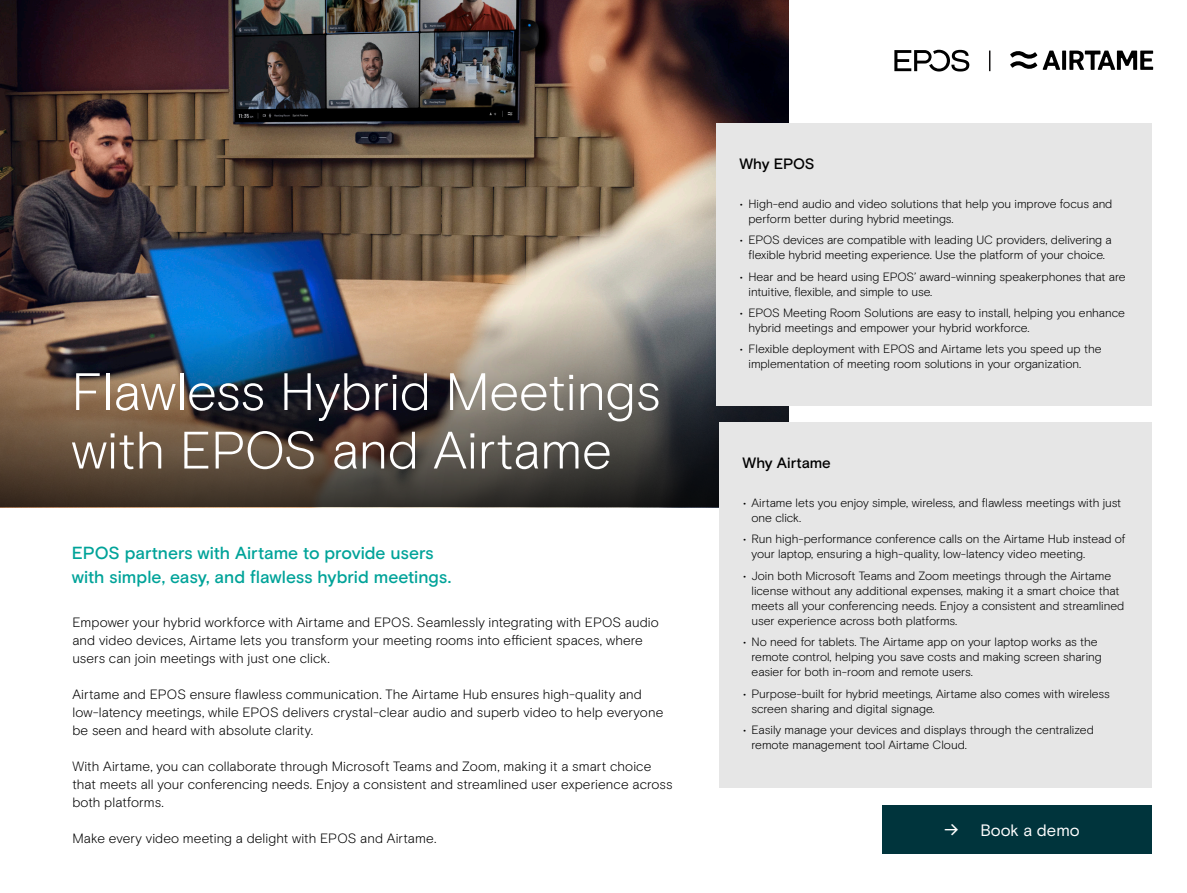
<style>
.page{position:relative;width:1187px;height:893px;background:#fff}
.page>*{position:absolute;margin:0;border:0;box-sizing:border-box;transform-origin:0 0}
.t1{font:300 52.5px/58.5px "EPOS Basis";letter-spacing:-.005em;color:#fff}
.t2{font:300 30px "EPOS Basis";color:#fff}
.t3{font:500 17.55px/23.2px "EPOS Basis";color:#00a399}
.t4{font:16.5px "EPOS Basis";color:#fff}
.t5{font:500 15px "EPOS Basis";letter-spacing:-.005em;color:#000}
.t6{font:300 13.5px/18px "EPOS Basis";letter-spacing:.005em;color:#000}
.t7{font:300 12px/15px "EPOS Basis";letter-spacing:-.005em;color:#000}
</style>
<div class="page">
<svg style="left:894px;top:50px;width:75px;height:22px"></svg>
<hr style="left:988px;top:51px;width:2px;height:20px;background:#131112">
<div style="left:882px;top:805px;width:269px;height:48px;background:#00343c"></div>
<img style="left:0;top:0;width:788px;height:507px">
<div style="left:716px;top:123px;width:435px;height:283px;background:#e6e6e6"></div>
<div style="left:719px;top:423px;width:432px;height:365px;background:#e6e6e6"></div>
<svg style="left:1010px;top:50px;width:142px;height:20px"></svg>
<p class="t1" style="left:72px;top:363px;width:590px">Flawless Hybrid Meetings with EPOS and Airtame</p>
<p class="t3" style="left:72px;top:542px;width:381px">EPOS partners with Airtame to provide users with simple, easy, and flawless hybrid meetings.</p>
<p class="t6" style="left:72px;top:613px;width:587px">Empower your hybrid workforce with Airtame and EPOS. Seamlessly integrating with EPOS audio and video devices, Airtame lets you transform your meeting rooms into efficient spaces, where users can join meetings with just one click.</p>
<p class="t6" style="left:72px;top:685px;width:592px">Airtame and EPOS ensure flawless communication. The Airtame Hub ensures high-quality and low-latency meetings, while EPOS delivers crystal-clear audio and superb video to help everyone be seen and heard with absolute clarity.</p>
<p class="t6" style="left:72px;top:757px;width:601px">With Airtame, you can collaborate through Microsoft Teams and Zoom, making it a smart choice that meets all your conferencing needs. Enjoy a consistent and streamlined user experience across both platforms.</p>
<p class="t6" style="left:72px;top:829px;width:365px">Make every video meeting a delight with EPOS and Airtame.</p>
<p class="t5" style="left:739px;top:155px;width:76px">Why EPOS</p>
<p class="t7" style="left:748px;top:196px;width:365px;text-indent:-9px">• High-end audio and video solutions that help you improve focus and perform better during hybrid meetings.</p>
<p class="t7" style="left:740px;top:233px;width:373px;text-align:center">• EPOS devices are compatible with leading UC providers, delivering a flexible hybrid meeting experience. Use the platform of your choice.</p>
<p class="t7" style="left:748px;top:269px;width:378px;text-indent:-9px">• Hear and be heard using EPOS’ award-winning speakerphones that are intuitive, flexible, and simple to use.</p>
<p class="t7" style="left:748px;top:305px;width:378px;text-indent:-9px">• EPOS Meeting Room Solutions are easy to install, helping you enhance hybrid meetings and empower your hybrid workforce.</p>
<p class="t7" style="left:748px;top:342px;width:354px;text-indent:-9px">• Flexible deployment with EPOS and Airtame lets you speed up the implementation of meeting room solutions in your organization.</p>
<p class="t5" style="left:742px;top:454px;width:90px">Why Airtame</p>
<p class="t7" style="left:751px;top:495px;width:371px;text-indent:-9px">• Airtame lets you enjoy simple, wireless, and flawless meetings with just one click.</p>
<p class="t7" style="left:751px;top:532px;width:375px;text-indent:-9px">• Run high-performance conference calls on the Airtame Hub instead of your laptop, ensuring a high-quality, low-latency video meeting.</p>
<p class="t7" style="left:751px;top:568px;width:374px;text-indent:-9px">• Join both Microsoft Teams and Zoom meetings through the Airtame license without any additional expenses, making it a smart choice that meets all your conferencing needs. Enjoy a consistent and streamlined user experience across both platforms.</p>
<p class="t7" style="left:751px;top:635px;width:351px;text-indent:-9px">• No need for tablets. The Airtame app on your laptop works as the remote control, helping you save costs and making screen sharing easier for both in-room and remote users.</p>
<p class="t7" style="left:751px;top:686px;width:360px;text-indent:-9px">• Purpose-built for hybrid meetings, Airtame also comes with wireless screen sharing and digital signage.</p>
<p class="t7" style="left:751px;top:722px;width:344px;text-indent:-9px">• Easily manage your devices and displays through the centralized remote management tool Airtame Cloud.</p>
<p class="t2" style="left:943px;top:811px;width:18px">→</p>
<p class="t4" style="left:980px;top:820px;width:101px">Book a demo</p>
</div>
